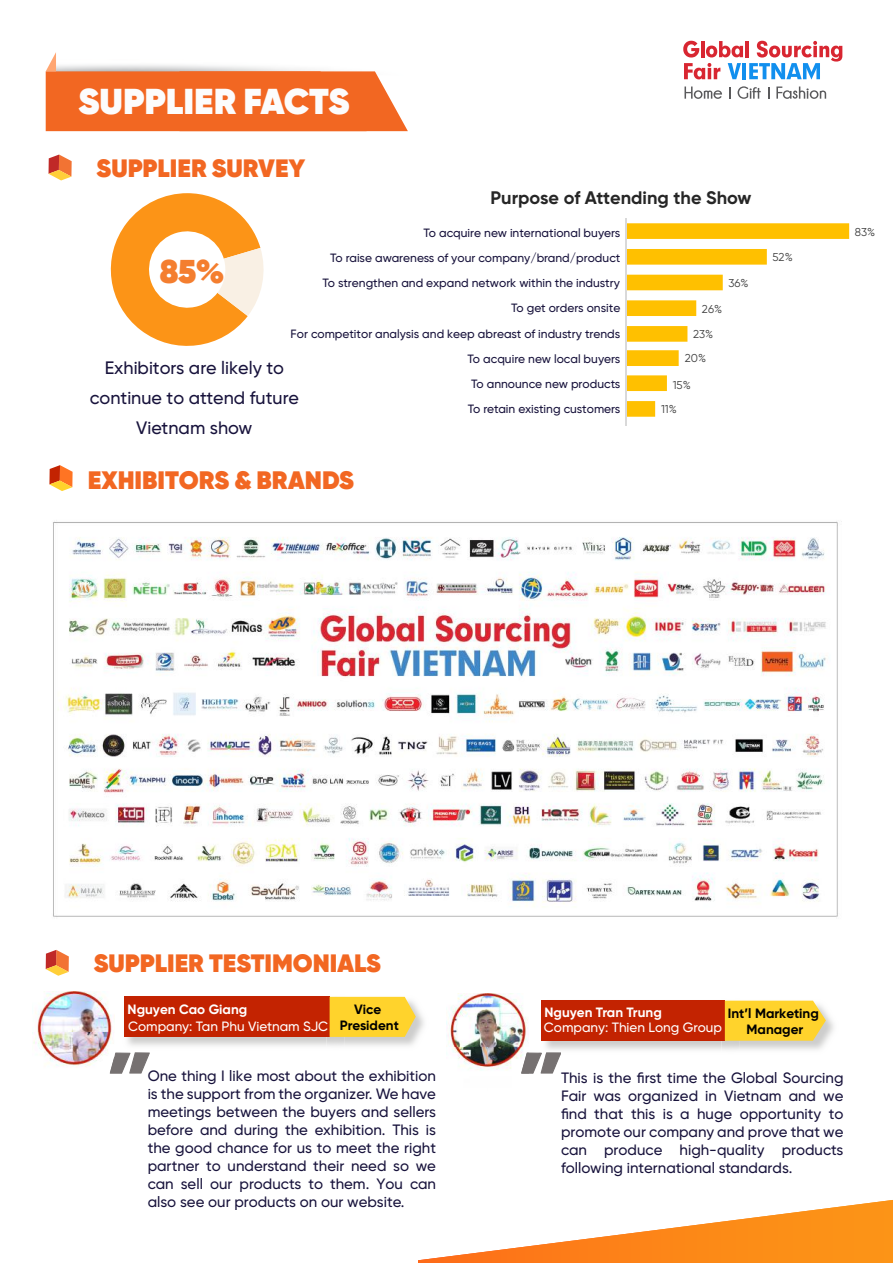
<style>
.page{position:relative;width:893px;height:1263px;background:#fff}
.page>*{position:absolute;margin:0;border:0;box-sizing:border-box;transform-origin:0 0}
.t1{font:900 36px "SVN Gilroy";color:#fcfcfc}
.t2{font:900 33px "SVN Gilroy";color:#f47e2f}
.t3{font:900 25.2px "SVN Gilroy";color:#f26722}
.t4{font:700 18.15px "SVN Gilroy";color:#262626}
.t5{font:500 18px/30px "SVN Gilroy";color:#18133c;text-align:center}
.t6{font:500 15px/18px "SVN Gilroy";color:#18133c;text-align:justify}
.t7{font:500 13.5px "SVN Gilroy";color:#fff}
.t8{font:700 13.5px/16.5px "SVN Gilroy";color:#000;text-align:center}
.t9{font:700 13.5px "SVN Gilroy";color:#fff}
.t10{font:500 12px/25.2px "SVN Gilroy";color:#18133c;text-align:right}
.t11{font:11.4px "SVN Gilroy";color:#404040}
</style>
<div class="page">
<img style="left:53px;top:521px;width:789px;height:396px">
<svg style="left:46px;top:950px;width:23px;height:26px"></svg>
<img style="left:541px;top:1000px;width:180px;height:50px">
<svg style="left:529px;top:1052px;width:31px;height:22px"></svg>
<img style="left:545px;top:1052px;width:16px;height:4px">
<div style="left:542px;top:1001px;width:183px;height:40px;background:#c32301"></div>
<img style="left:721px;top:1000px;width:19px;height:52px">
<img style="left:721px;top:1001px;width:4px;height:40px">
<svg style="left:725px;top:1001px;width:101px;height:40px;background:#fcd338"></svg>
<img style="left:124px;top:996px;width:202px;height:50px">
<div style="left:124px;top:997px;width:206px;height:40px;background:#c32301"></div>
<img style="left:326px;top:996px;width:19px;height:52px">
<img style="left:326px;top:997px;width:4px;height:40px">
<svg style="left:330px;top:997px;width:86px;height:40px;background:#fcd338"></svg>
<img style="left:32px;top:991px;width:82px;height:82px">
<svg style="left:110px;top:1052px;width:40px;height:22px"></svg>
<img style="left:110px;top:1056px;width:4px;height:17px">
<img style="left:446px;top:994px;width:82px;height:77px">
<img style="left:521px;top:1052px;width:8px;height:22px">
<svg style="left:49px;top:465px;width:24px;height:26px"></svg>
<svg style="left:46px;top:52px;width:362px;height:79px"></svg>
<svg style="left:626px;top:223px;width:223px;height:194px"></svg>
<hr style="left:625px;top:218px;width:1px;height:208px;background:#d9d9d9">
<svg style="left:49px;top:155px;width:23px;height:25px"></svg>
<svg style="left:110px;top:193px;width:154px;height:153px"></svg>
<svg style="left:418px;top:1200px;width:475px;height:63px"></svg>
<hr style="left:745px;top:41px;width:4px;height:16px;background:#d82631">
<svg style="left:683px;top:41px;width:60px;height:38px"></svg>
<hr style="left:742px;top:63px;width:4px;height:16px;background:#118fee">
<svg style="left:749px;top:41px;width:93px;height:39px"></svg>
<svg style="left:684px;top:87px;width:38px;height:12px"></svg>
<svg style="left:738px;top:86px;width:23px;height:13px"></svg>
<svg style="left:776px;top:87px;width:50px;height:12px"></svg>
<svg style="left:729px;top:87px;width:1px;height:12px"></svg>
<svg style="left:768px;top:87px;width:1px;height:12px"></svg>
<h1 class="t1" style="left:79px;top:74px;width:272px">SUPPLIER FACTS</h1>
<h3 class="t3" style="left:97px;top:150px;width:210px">SUPPLIER SURVEY</h3>
<p class="t4" style="left:491px;top:184px;width:262px">Purpose of Attending the Show</p>
<p class="t10" style="left:291px;top:219px;width:331px">To acquire new international buyers<br>To raise awareness of your company/brand/product<br>To strengthen and expand network within the industry<br>To get orders onsite<br>For competitor analysis and keep abreast of industry trends To acquire new local buyers<br>To announce new products<br>To retain existing customers</p>
<h2 class="t2" style="left:160px;top:246px;width:66px">85%</h2>
<p class="t11" style="left:728px;top:275px;width:22px">36%</p>
<p class="t11" style="left:702px;top:301px;width:22px">26%</p>
<p class="t11" style="left:693px;top:326px;width:22px">23%</p>
<p class="t11" style="left:685px;top:350px;width:23px">20%</p>
<p class="t5" style="left:90px;top:352px;width:211px">Exhibitors are likely to continue to attend future<br>Vietnam show</p>
<p class="t11" style="left:673px;top:377px;width:20px">15%</p>
<p class="t11" style="left:661px;top:401px;width:17px">11%</p>
<h3 class="t3" style="left:88px;top:461px;width:268px">EXHIBITORS &amp; BRANDS</h3>
<p class="t11" style="left:772px;top:249px;width:22px">52%</p>
<p class="t11" style="left:855px;top:224px;width:22px">83%</p>
<h3 class="t3" style="left:94px;top:945px;width:289px">SUPPLIER TESTIMONIALS</h3>
<p class="t9" style="left:128px;top:999px;width:121px">Nguyen Cao Giang</p>
<p class="t9" style="left:544px;top:1002px;width:119px">Nguyen Tran Trung</p>
<p class="t8" style="left:340px;top:1000px;width:61px">Vice<br>President</p>
<p class="t8" style="left:728px;top:1004px;width:92px">Int’l Marketing<br>Manager</p>
<p class="t7" style="left:128px;top:1016px;width:202px">Company: Tan Phu Vietnam SJC</p>
<p class="t7" style="left:544px;top:1018px;width:180px">Company: Thien Long Group</p>
<p class="t6" style="left:148px;top:1066px;width:290px">One thing I like most about the exhibition is the support from the organizer. We have meetings between the buyers and sellers before and during the exhibition. This is the good chance for us to meet the right partner to understand their need so we can sell our products to them. You can also see our products on our website.</p>
<p class="t6" style="left:561px;top:1068px;width:284px">This is the first time the Global Sourcing Fair was organized in Vietnam and we find that this is a huge opportunity to promote our company and prove that we can produce high-quality products following international standards.</p>
</div>
